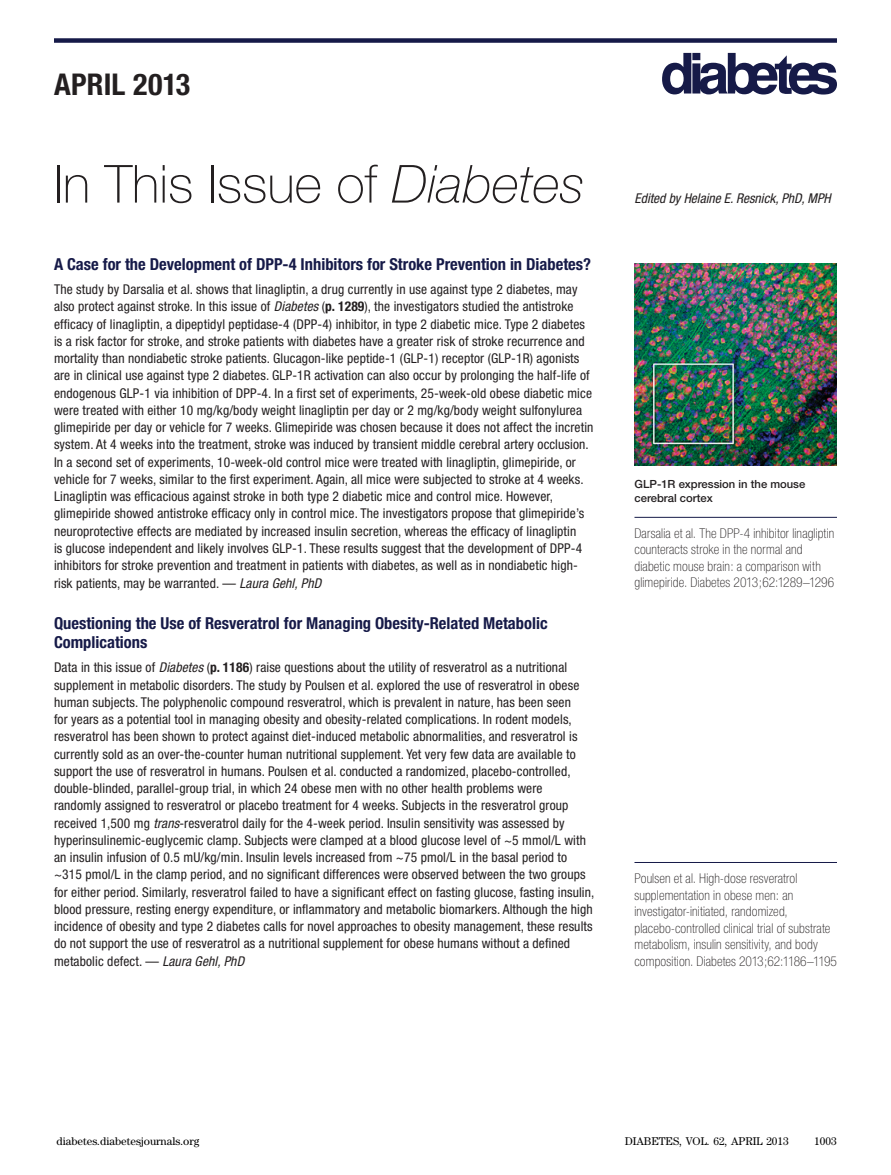
<style>
.page{position:relative;width:891px;height:1175px;background:#fff}
.page>*{position:absolute;margin:0;border:0;box-sizing:border-box;transform-origin:0 0}
.t1{font:100 52.5px "Helvetica Neue";color:#231f20}
.t2{font:700 condensed 30px "Helvetica Neue";letter-spacing:.005em;color:#231f20}
.t3{font:700 condensed 16.5px/19.5px "Helvetica Neue";color:#161a48}
.t4{font:condensed 13.5px/17.2px "Helvetica Neue";letter-spacing:.01em;color:#231f20}
.t5{font:100 condensed 13.5px/16.5px "Helvetica Neue";letter-spacing:.01em;color:#231f20}
.t6{font:italic condensed 13.5px "Helvetica Neue";color:#231f20}
.t7{font:11.25px "Adv OT7 f 30 b 5 a 9";color:#000}
.t8{font:500 11.25px/13.5px "Helvetica Neue";color:#231f20}
.s1{font-style:italic}
.s2{font-weight:700}
</style>
<div class="page">
<hr style="left:634px;top:517px;width:203px;height:1px;background:#161a48">
<hr style="left:634px;top:862px;width:203px;height:1px;background:#161a48">
<svg style="left:662px;top:53px;width:175px;height:41px"></svg>
<div style="left:54px;top:38px;width:783px;height:5px;background:#161a48"></div>
<img style="left:634px;top:263px;width:203px;height:203px">
<h2 class="t2" style="left:54px;top:73px;width:138px">APRIL 2013</h2>
<h1 class="t1" style="left:54px;top:165px;width:532px">In This Issue of <span class="s1">Diabetes</span></h1>
<p class="t3" style="left:54px;top:256px;width:539px">A Case for the Development of DPP-4 Inhibitors for Stroke Prevention in Diabetes?</p>
<p class="t4" style="left:54px;top:282px;width:541px">The study by Darsalia et al. shows that linagliptin, a drug currently in use against type 2 diabetes, may also protect against stroke. In this issue of <span class="s1">Diabetes</span> (<span class="s2">p. 1289</span>), the investigators studied the antistroke efficacy of linagliptin, a dipeptidyl peptidase-4 (DPP-4) inhibitor, in type 2 diabetic mice. Type 2 diabetes is a risk factor for stroke, and stroke patients with diabetes have a greater risk of stroke recurrence and mortality than nondiabetic stroke patients. Glucagon-like peptide-1 (GLP-1) receptor (GLP-1R) agonists are in clinical use against type 2 diabetes. GLP-1R activation can also occur by prolonging the half-life of endogenous GLP-1 via inhibition of DPP-4. In a first set of experiments, 25-week-old obese diabetic mice were treated with either 10 mg/kg/body weight linagliptin per day or 2 mg/kg/body weight sulfonylurea glimepiride per day or vehicle for 7 weeks. Glimepiride was chosen because it does not affect the incretin system. At 4 weeks into the treatment, stroke was induced by transient middle cerebral artery occlusion.<br>In a second set of experiments, 10-week-old control mice were treated with linagliptin, glimepiride, or vehicle for 7 weeks, similar to the first experiment. Again, all mice were subjected to stroke at 4 weeks.<br>Linagliptin was efficacious against stroke in both type 2 diabetic mice and control mice. However, glimepiride showed antistroke efficacy only in control mice. The investigators propose that glimepiride’s neuroprotective effects are mediated by increased insulin secretion, whereas the efficacy of linagliptin<br>is glucose independent and likely involves GLP-1. These results suggest that the development of DPP-4 inhibitors for stroke prevention and treatment in patients with diabetes, as well as in nondiabetic high&shy;risk patients, may be warranted. — <span class="s1">Laura Gehl, PhD</span></p>
<p class="t3" style="left:54px;top:614px;width:495px">Questioning the Use of Resveratrol for Managing Obesity-Related Metabolic<br>Complications</p>
<p class="t4" style="left:54px;top:660px;width:542px">Data in this issue of <span class="s1">Diabetes</span> (<span class="s2">p. 1186</span>) raise questions about the utility of resveratrol as a nutritional supplement in metabolic disorders. The study by Poulsen et al. explored the use of resveratrol in obese human subjects. The polyphenolic compound resveratrol, which is prevalent in nature, has been seen<br>for years as a potential tool in managing obesity and obesity-related complications. In rodent models, resveratrol has been shown to protect against diet-induced metabolic abnormalities, and resveratrol is currently sold as an over-the-counter human nutritional supplement. Yet very few data are available to support the use of resveratrol in humans. Poulsen et al. conducted a randomized, placebo-controlled, double-blinded, parallel-group trial, in which 24 obese men with no other health problems were<br>randomly assigned to resveratrol or placebo treatment for 4 weeks. Subjects in the resveratrol group received 1,500 mg <span class="s1">trans</span>-resveratrol daily for the 4-week period. Insulin sensitivity was assessed by hyperinsulinemic-euglycemic clamp. Subjects were clamped at a blood glucose level of ~5 mmol/L with an insulin infusion of 0.5 mU/kg/min. Insulin levels increased from ~75 pmol/L in the basal period to ~315 pmol/L in the clamp period, and no significant differences were observed between the two groups for either period. Similarly, resveratrol failed to have a significant effect on fasting glucose, fasting insulin, blood pressure, resting energy expenditure, or inflammatory and metabolic biomarkers. Although the high incidence of obesity and type 2 diabetes calls for novel approaches to obesity management, these results do not support the use of resveratrol as a nutritional supplement for obese humans without a defined metabolic defect. — <span class="s1">Laura Gehl, PhD</span></p>
<p class="t6" style="left:634px;top:193px;width:198px">Edited by Helaine E. Resnick, PhD, MPH</p>
<p class="t8" style="left:634px;top:478px;width:172px">GLP-1R expression in the mouse cerebral cortex</p>
<p class="t5" style="left:634px;top:526px;width:201px">Darsalia et al. The DPP-4 inhibitor linagliptin counteracts stroke in the normal and diabetic mouse brain: a comparison with glimepiride. Diabetes 2013;62:1289–1296</p>
<p class="t5" style="left:634px;top:871px;width:204px">Poulsen et al. High-dose resveratrol supplementation in obese men: an investigator-initiated, randomized, placebo-controlled clinical trial of substrate metabolism, insulin sensitivity, and body composition. Diabetes 2013;62:1186–1195</p>
<p class="t7" style="left:57px;top:1137px;width:144px">diabetes.diabetesjournals.org</p>
<p class="t7" style="left:625px;top:1137px;width:166px">DIABETES, VOL. 62, APRIL 2013</p>
<p class="t7" style="left:814px;top:1137px;width:24px">1003</p>
</div>
